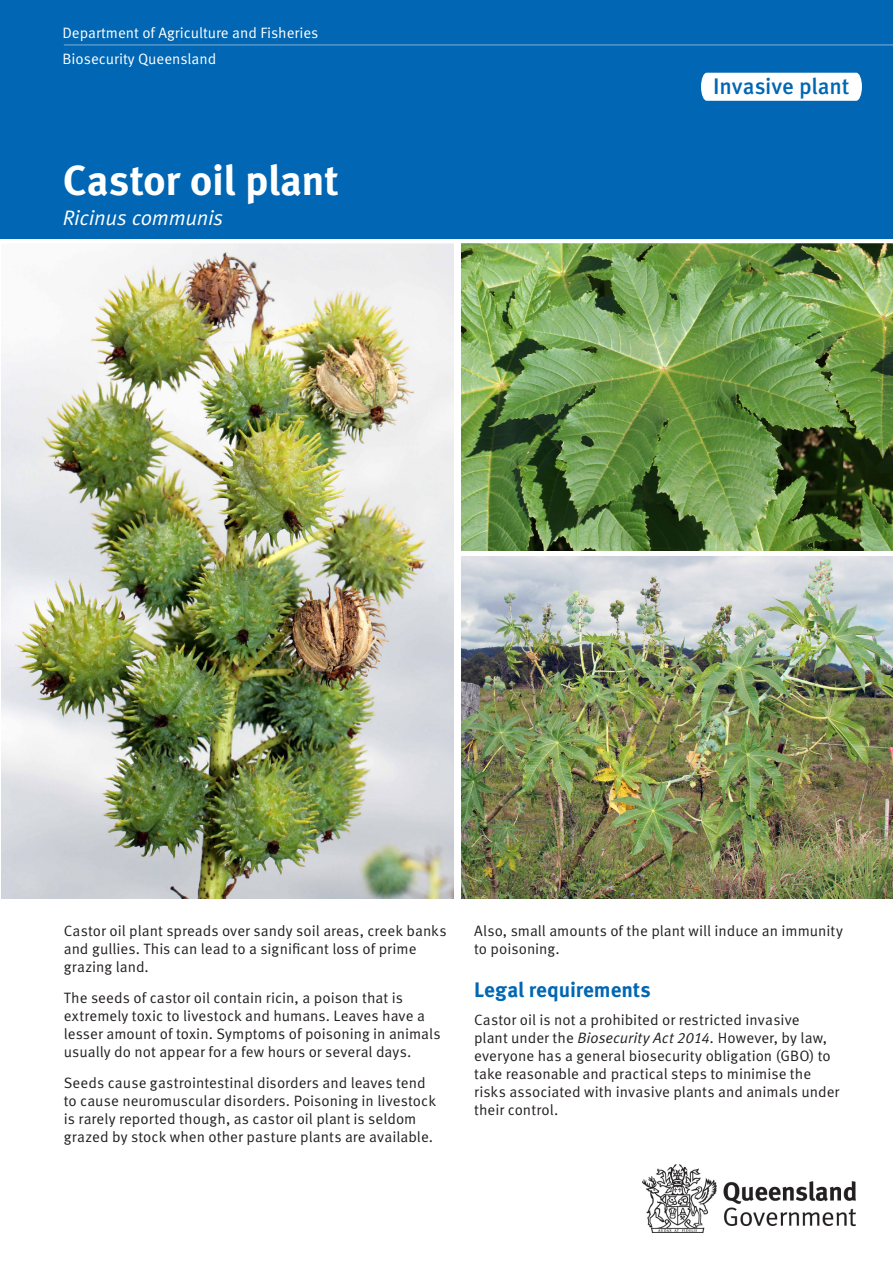
<style>
.page{position:relative;width:893px;height:1263px;background:#fff}
.page>*{position:absolute;margin:0;border:0;box-sizing:border-box;transform-origin:0 0}
.t1{font:700 42px "Meta OT";letter-spacing:-.015em;color:#fff}
.bodycopy{font:500 22.5px "Meta OT";letter-spacing:-.01em;color:#0166b3}
.header01{font:700 21px "Meta OT";letter-spacing:-.005em;color:#0166b3}
.subtitle{font:italic 21px "Meta OT";letter-spacing:-.015em;color:#fff}
.bodycopy-2{font:15px/18px "Meta OT";color:#231f20}
.t2{font:15px "Meta OT";color:#fff}
.s1{font-style:italic}
</style>
<div class="page">
<img style="left:1px;top:243px;width:452px;height:655px">
<img style="left:461px;top:243px;width:432px;height:308px">
<img style="left:461px;top:557px;width:432px;height:341px">
<div style="left:0;top:0;width:893px;height:239px;background:#0166b3"></div>
<hr style="left:64px;top:45px;width:829px;height:1px;background:#fff">
<div style="left:701px;top:73px;width:161px;height:28px;background:#fff"></div>
<img style="left:643px;top:1165px;width:212px;height:67px">
<p class="t2" style="left:62px;top:23px;width:257px">Department of Agriculture and Fisheries</p>
<p class="t2" style="left:62px;top:50px;width:155px">Biosecurity Queensland</p>
<p class="t1" style="left:63px;top:154px;width:278px">Castor oil plant</p>
<p class="subtitle" style="left:63px;top:205px;width:162px">Ricinus communis</p>
<p class="bodycopy" style="left:713px;top:72px;width:138px">Invasive plant</p>
<p class="bodycopy-2" style="left:64px;top:922px;width:384px">Castor oil plant spreads over sandy soil areas, creek banks and gullies. This can lead to a significant loss of prime grazing land.</p>
<p class="bodycopy-2" style="left:64px;top:989px;width:378px">The seeds of castor oil contain ricin, a poison that is extremely toxic to livestock and humans. Leaves have a lesser amount of toxin. Symptoms of poisoning in animals usually do not appear for a few hours or several days.</p>
<p class="bodycopy-2" style="left:64px;top:1074px;width:374px">Seeds cause gastrointestinal disorders and leaves tend to cause neuromuscular disorders. Poisoning in livestock is rarely reported though, as castor oil plant is seldom grazed by stock when other pasture plants are available.</p>
<p class="bodycopy-2" style="left:474px;top:922px;width:370px">Also, small amounts of the plant will induce an immunity to poisoning.</p>
<p class="header01" style="left:474px;top:976px;width:178px">Legal requirements</p>
<p class="bodycopy-2" style="left:474px;top:1011px;width:367px">Castor oil is not a prohibited or restricted invasive<br>plant under the <span class="s1">Biosecurity Act 2014.</span> However, by law, everyone has a general biosecurity obligation (GBO) to take reasonable and practical steps to minimise the risks associated with invasive plants and animals under their control.</p>
</div>
